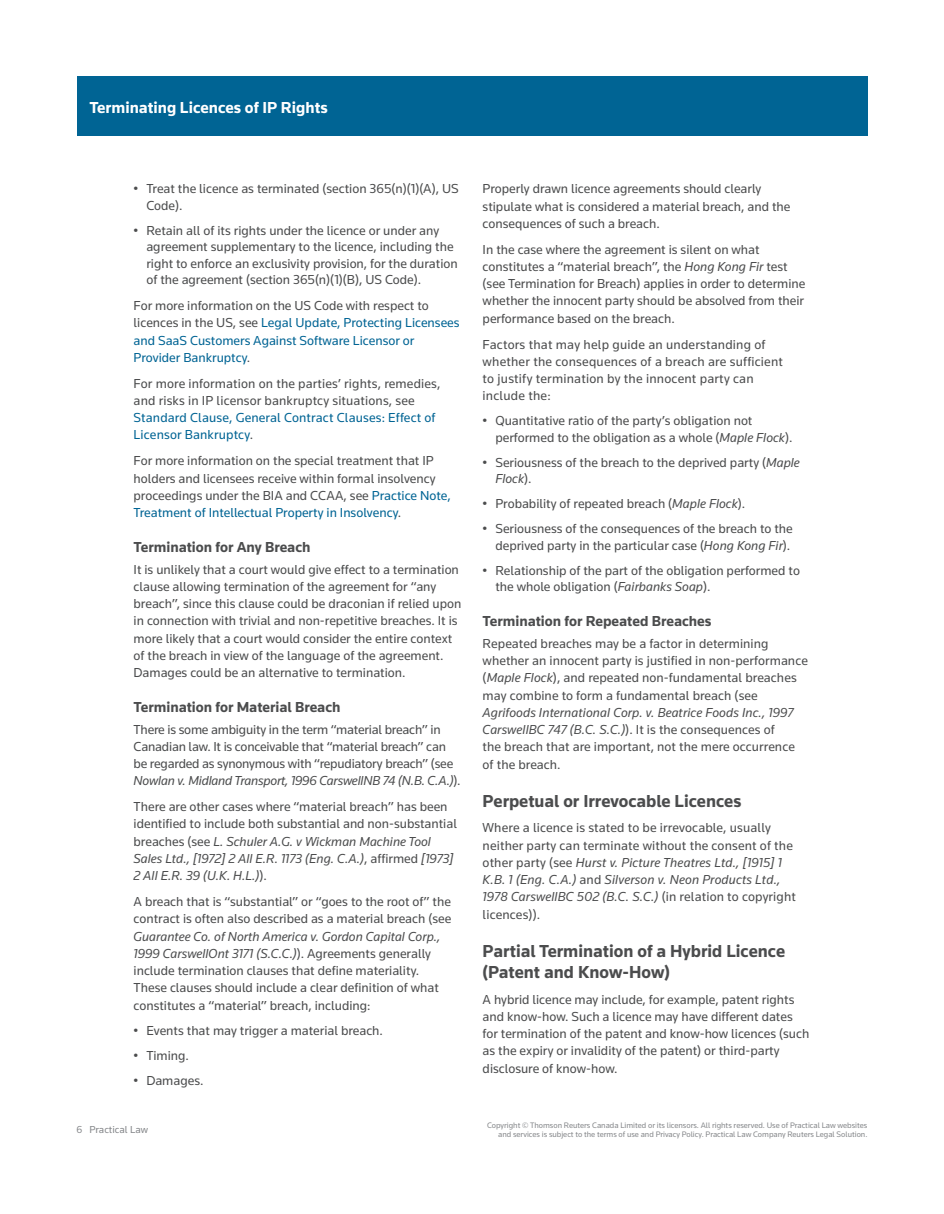
<style>
.page{position:relative;width:944px;height:1214px;background:#fff}
.page>*{position:absolute;margin:0;border:0;box-sizing:border-box;transform-origin:0 0}
.t1{font:700 18px/21px "Knowledge";color:#4b4c4d}
.t2{font:700 16.5px "Knowledge";color:#fff}
.t3{font:700 15px "Knowledge";color:#4b4c4d}
.t4{font:13.5px/17.2px "Knowledge";color:#4b4c4d}
.t5{font:13.5px/17.2px "Knowledge";color:#006494}
.t6{font:10.5px "Knowledge";color:#86888b}
.t7{font:8.25px/9.8px "Knowledge";letter-spacing:-.005em;color:#86888b;text-align:right}
.s1{color:#4b4c4d}
.s2{color:#006494}
.s3{font-style:italic}
</style>
<div class="page">
<div style="left:77px;top:77px;width:790px;height:59px;background:#006494"></div>
<p class="t2" style="left:89px;top:97px;width:240px">Terminating Licences of IP Rights</p>
<p class="t4" style="left:146px;top:180px;width:314px;line-height:16.5px;text-indent:-13px">• Treat the licence as terminated (section 365(n)(1)(A), US<br>Code).</p>
<p class="t4" style="left:146px;top:222px;width:313px;line-height:16.5px;text-indent:-13px">• Retain all of its rights under the licence or under any agreement supplementary to the licence, including the right to enforce an exclusivity provision, for the duration of the agreement (section 365(n)(1)(B), US Code).</p>
<p class="t5" style="left:134px;top:297px;width:327px"><span class="s1">For more information on the US Code with respect to licences in the US, see</span> Legal Update, Protecting Licensees and SaaS Customers Against Software Licensor or Provider Bankruptcy<span class="s1">.</span></p>
<p class="t4" style="left:134px;top:374px;width:308px">For more information on the parties’ rights, remedies, and risks in IP licensor bankruptcy situations, see</p>
<p class="t5" style="left:134px;top:409px;width:303px">Standard Clause, General Contract Clauses: Effect of<br>Licensor Bankruptcy<span class="s1">.</span></p>
<p class="t4" style="left:134px;top:452px;width:319px">For more information on the special treatment that IP holders and licensees receive within formal insolvency proceedings under the BIA and CCAA, see <span class="s2">Practice Note, Treatment of Intellectual Property in Insolvency</span>.</p>
<p class="t3" style="left:134px;top:538px;width:178px">Termination for Any Breach</p>
<p class="t4" style="left:134px;top:560px;width:329px">It is unlikely that a court would give effect to a termination clause allowing termination of the agreement for “any breach”, since this clause could be draconian if relied upon in connection with trivial and non-repetitive breaches. It is more likely that a court would consider the entire context of the breach in view of the language of the agreement.<br>Damages could be an alternative to termination.</p>
<p class="t3" style="left:134px;top:698px;width:208px">Termination for Material Breach</p>
<p class="t4" style="left:134px;top:720px;width:328px">There is some ambiguity in the term “material breach” in Canadian law. It is conceivable that “material breach” can be regarded as synonymous with “repudiatory breach” (see <span class="s3">Nowlan v. Midland Transport, 1996 CarswellNB 74 (N.B. C.A.)</span>).</p>
<p class="t4" style="left:134px;top:797px;width:325px">There are other cases where “material breach” has been identified to include both substantial and non-substantial breaches (see <span class="s3">L. Schuler A.G. v Wickman Machine Tool Sales Ltd., [1972] 2 All E.R. 1173 (Eng. C.A.)</span>, affirmed <span class="s3">[1973] 2 All E.R. 39 (U.K. H.L.)</span>).</p>
<p class="t4" style="left:134px;top:892px;width:319px">A breach that is “substantial” or “goes to the root of” the contract is often also described as a material breach (see</p>
<p class="t4" style="left:134px;top:927px;width:308px"><span class="s3">Guarantee Co. of North America v. Gordon Capital Corp., 1999 CarswellOnt 3171 (S.C.C.)</span>). Agreements generally include termination clauses that define materiality.<br>These clauses should include a clear definition of what constitutes a “material” breach, including:</p>
<p class="t4" style="left:134px;top:1021px;width:251px">• Events that may trigger a material breach.</p>
<p class="t4" style="left:134px;top:1046px;width:57px">• Timing.</p>
<p class="t4" style="left:134px;top:1071px;width:71px">• Damages.</p>
<p class="t4" style="left:482px;top:180px;width:309px">Properly drawn licence agreements should clearly stipulate what is considered a material breach, and the consequences of such a breach.</p>
<p class="t4" style="left:482px;top:240px;width:324px">In the case where the agreement is silent on what constitutes a “material breach”, the <span class="s3">Hong Kong Fir</span> test (see Termination for Breach) applies in order to determine whether the innocent party should be absolved from their performance based on the breach.</p>
<p class="t4" style="left:482px;top:335px;width:302px">Factors that may help guide an understanding of whether the consequences of a breach are sufficient to justify termination by the innocent party can include the:</p>
<p class="t4" style="left:495px;top:412px;width:298px;line-height:16.5px;text-indent:-13px">• Quantitative ratio of the party’s obligation not performed to the obligation as a whole (<span class="s3">Maple Flock</span>).</p>
<p class="t4" style="left:495px;top:454px;width:306px;line-height:16.5px;text-indent:-13px">• Seriousness of the breach to the deprived party (<span class="s3">Maple<br>Flock</span>).</p>
<p class="t4" style="left:482px;top:495px;width:264px">• Probability of repeated breach (<span class="s3">Maple Flock</span>).</p>
<p class="t4" style="left:482px;top:520px;width:311px;line-height:16.5px;text-align:right">• Seriousness of the consequences of the breach to the deprived party in the particular case (<span class="s3">Hong Kong Fir</span>).</p>
<p class="t4" style="left:495px;top:562px;width:306px;line-height:16.5px;text-indent:-13px">• Relationship of the part of the obligation performed to the whole obligation (<span class="s3">Fairbanks Soap</span>).</p>
<p class="t3" style="left:482px;top:612px;width:230px">Termination for Repeated Breaches</p>
<p class="t4" style="left:482px;top:634px;width:327px">Repeated breaches may be a factor in determining whether an innocent party is justified in non-performance (<span class="s3">Maple Flock</span>), and repeated non-fundamental breaches may combine to form a fundamental breach (see</p>
<p class="t4" style="left:482px;top:703px;width:314px"><span class="s3">Agrifoods International Corp. v. Beatrice Foods Inc., 1997<br>CarswellBC 747 (B.C. S.C.)</span>). It is the consequences of the breach that are important, not the mere occurrence of the breach.</p>
<h1 class="t1" style="left:482px;top:790px;width:260px">Perpetual or Irrevocable Licences</h1>
<p class="t4" style="left:482px;top:819px;width:315px">Where a licence is stated to be irrevocable, usually neither party can terminate without the consent of the other party (see <span class="s3">Hurst v. Picture Theatres Ltd., [1915] 1<br>K.B. 1 (Eng. C.A.)</span> and <span class="s3">Silverson v. Neon Products Ltd., 1978 CarswellBC 502 (B.C. S.C.)</span> (in relation to copyright licences)).</p>
<h1 class="t1" style="left:482px;top:940px;width:304px">Partial Termination of a Hybrid Licence (Patent and Know-How)</h1>
<p class="t4" style="left:482px;top:990px;width:328px">A hybrid licence may include, for example, patent rights and know-how. Such a licence may have different dates for termination of the patent and know-how licences (such as the expiry or invalidity of the patent) or third-party disclosure of know-how.</p>
<p class="t6" style="left:77px;top:1123px;width:73px">6 Practical Law</p>
<p class="t7" style="left:487px;top:1119px;width:382px">Copyright © Thomson Reuters Canada Limited or its licensors. All rights reserved. Use of Practical Law websites and services is subject to the terms of use and Privacy Policy. Practical Law Company Reuters Legal Solution.</p>
</div>
